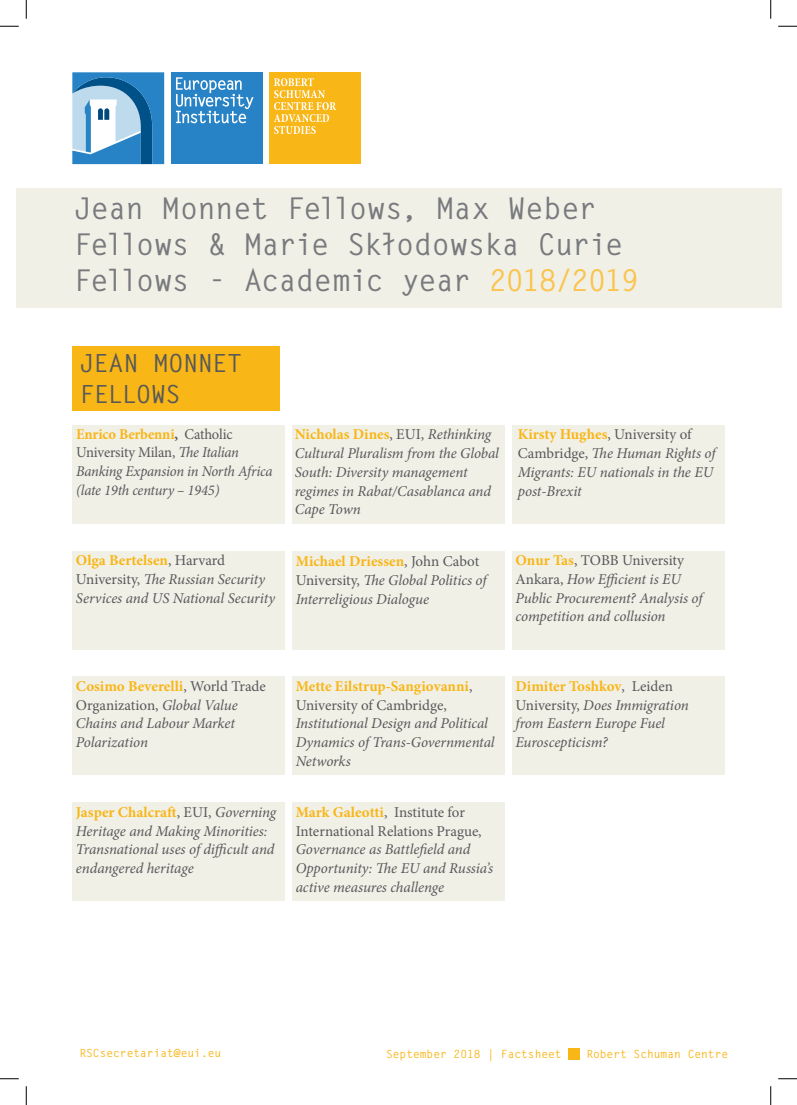
<style>
.page{position:relative;width:797px;height:1105px;background:#fff}
.page>*{position:absolute;margin:0;border:0;box-sizing:border-box;transform-origin:0 0}
.text{font:700 30px/36.2px "Letter Gothic Std";letter-spacing:-.025em;color:#787a7d}
.text-2{font:700 25px/31.2px "Letter Gothic Std";letter-spacing:-.02em;color:#57585a}
.text-3{font:italic 15px/18.8px "Minion Pro";letter-spacing:-.01em;color:#57585a}
.t1{font:700 11.25px "Letter Gothic Std";color:#f8b617}
.s1{color:#fac44d}
.s2{font-weight:700;font-style:normal;color:#f8b617}
.s3{font-weight:700;font-style:normal}
.s4{font-style:normal}
</style>
<div class="page">
<div style="left:568px;top:1048px;width:11px;height:12px;background:#f8b617"></div>
<div style="left:512px;top:425px;width:212px;height:98px;background:#f1f0e7"></div>
<div style="left:512px;top:551px;width:212px;height:98px;background:#f1f0e7"></div>
<div style="left:512px;top:677px;width:212px;height:98px;background:#f1f0e7"></div>
<div style="left:292px;top:425px;width:212px;height:98px;background:#f1f0e7"></div>
<div style="left:292px;top:551px;width:212px;height:98px;background:#f1f0e7"></div>
<div style="left:292px;top:677px;width:212px;height:98px;background:#f1f0e7"></div>
<div style="left:292px;top:802px;width:212px;height:99px;background:#f1f0e7"></div>
<div style="left:73px;top:425px;width:212px;height:98px;background:#f1f0e7"></div>
<div style="left:73px;top:551px;width:212px;height:98px;background:#f1f0e7"></div>
<div style="left:73px;top:677px;width:212px;height:98px;background:#f1f0e7"></div>
<div style="left:73px;top:802px;width:212px;height:99px;background:#f1f0e7"></div>
<div style="left:16px;top:188px;width:765px;height:120px;background:#f1f0e7"></div>
<div style="left:171px;top:72px;width:91px;height:92px;background:#2783c5"></div>
<svg style="left:176px;top:77px;width:77px;height:46px"></svg>
<svg style="left:72px;top:72px;width:92px;height:92px;background:#68a4cd"></svg>
<div style="left:269px;top:72px;width:92px;height:92px;background:#f8b617"></div>
<svg style="left:274px;top:78px;width:62px;height:56px"></svg>
<div style="left:73px;top:346px;width:207px;height:65px;background:#f8b617"></div>
<svg style="left:0;top:25px;width:19px;height:2px"></svg>
<svg style="left:778px;top:25px;width:19px;height:2px"></svg>
<svg style="left:0;top:1078px;width:19px;height:1px"></svg>
<svg style="left:778px;top:1078px;width:19px;height:1px"></svg>
<svg style="left:25px;top:0;width:2px;height:19px"></svg>
<svg style="left:25px;top:1086px;width:2px;height:19px"></svg>
<svg style="left:770px;top:0;width:1px;height:19px"></svg>
<svg style="left:770px;top:1086px;width:1px;height:19px"></svg>
<p class="text" style="left:74px;top:190px;width:567px">Jean Monnet Fellows, Max Weber<br>Fellows &amp; Marie Skłodowska Curie<br>Fellows - Academic year <span class="s1">2018/2019</span></p>
<p class="text-2" style="left:79px;top:347px;width:164px">JEAN MONNET<br>FELLOWS</p>
<p class="text-3" style="left:76px;top:424px;width:198px"><span class="s2">Enrico Berbenni</span><span class="s3">,</span> <span class="s4">Catholic<br>University Milan,</span> The Italian<br>Banking Expansion in North Africa (late 19th century – 1945)</p>
<p class="text-3" style="left:76px;top:551px;width:201px"><span class="s2">Olga Bertelsen</span><span class="s4">, Harvard<br>University,</span> The Russian Security<br>Services and US National Security</p>
<p class="text-3" style="left:295px;top:425px;width:206px"><span class="s2">Nicholas Dines</span><span class="s4">, EUI,</span> Rethinking<br>Cultural Pluralism from the Global<br>South: Diversity management regimes in Rabat/Casablanca and<br>Cape Town</p>
<p class="text-3" style="left:296px;top:552px;width:192px"><span class="s2">Michael Driessen</span><span class="s4">, John Cabot<br>University,</span> The Global Politics of<br>Interreligious Dialogue</p>
<p class="text-3" style="left:518px;top:425px;width:199px"><span class="s2">Kirsty Hughes</span><span class="s4">, University of<br>Cambridge,</span> The Human Rights of<br>Migrants: EU nationals in the EU post-Brexit</p>
<p class="text-3" style="left:515px;top:551px;width:189px"><span class="s2">Onur Tas</span><span class="s4">, TOBB University<br>Ankara,</span> How Efficient is EU<br>Public Procurement? Analysis of competition and collusion</p>
<p class="text-3" style="left:76px;top:677px;width:191px"><span class="s2">Cosimo Beverelli</span><span class="s4">, World Trade<br>Organization,</span> Global Value<br>Chains and Labour Market<br>Polarization</p>
<p class="text-3" style="left:76px;top:802px;width:202px"><span class="s2">Jasper Chalcraft</span><span class="s4">, EUI,</span> Governing<br>Heritage and Making Minorities:<br>Transnational uses of difficult and endangered heritage</p>
<p class="text-3" style="left:296px;top:677px;width:200px"><span class="s2">Mette Eilstrup-Sangiovanni</span><span class="s4">,<br>University of Cambridge,<br></span>Institutional Design and Political<br>Dynamics of Trans-Governmental<br>Networks</p>
<p class="text-3" style="left:296px;top:802px;width:199px"><span class="s2">Mark Galeotti</span><span class="s4">, Institute for<br>International Relations Prague,<br></span>Governance as Battlefield and<br>Opportunity: The EU and Russia’s active measures challenge</p>
<p class="text-3" style="left:515px;top:677px;width:175px"><span class="s2">Dimiter Toshkov</span><span class="s4">, Leiden<br>University,</span> Does Immigration from Eastern Europe Fuel<br>Euroscepticism?</p>
<p class="t1" style="left:79px;top:1046px;width:143px">RSCsecretariat@eui.eu</p>
<p class="t1" style="left:386px;top:1047px;width:177px">September 2018 | Factsheet</p>
<p class="t1" style="left:586px;top:1047px;width:143px">Robert Schuman Centre</p>
</div>
